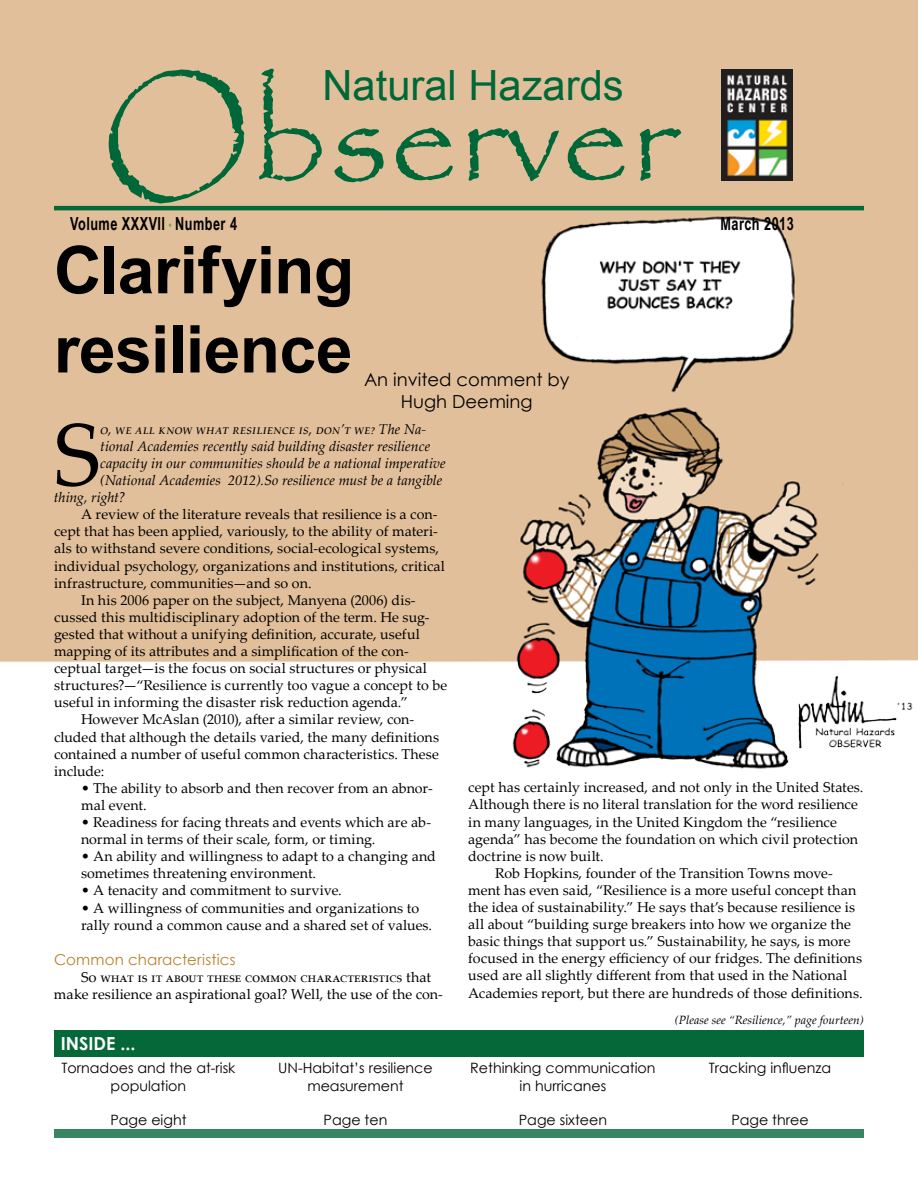
<style>
.page{position:relative;width:918px;height:1188px;background:#fff}
.page>*{position:absolute;margin:0;border:0;box-sizing:border-box;transform-origin:0 0}
.t1{font:136.65px "Papyrus";color:#006838}
.t2{font:87.9px "Palatino Linotype";color:#000}
.t3{font:700 66px/79.2px "Arial";letter-spacing:-.01em;color:#000}
.t4{font:41.7px "Arial";color:#006838}
.t5{font:700 18px "Arial Narrow";letter-spacing:.03em;color:#000;scale:.86 1}
.t6{font:18px/21.6px "Century Gothic";color:#000;text-align:center}
.t7{font:700 18px "Century Gothic";color:#fff}
.t8{font:15px "Century Gothic";letter-spacing:.015em;color:#ba802b}
.t9{font:14.25px/17.1px "Palatino Linotype";letter-spacing:.005em;color:#000}
.t10{font:italic 14.25px "Palatino Linotype";color:#000}
.t11{font:14.25px/17.1px "Century Gothic";color:#000;text-align:center}
.t12{font:italic 14.25px "Palatino Linotype";letter-spacing:.035em;color:#000}
.t13{font:italic 12px "Palatino Linotype";color:#000}
.s1{font-weight:400;font-size:13.5px;color:#54b948}
</style>
<div class="page">
<img style="left:0;top:0;width:918px;height:769px">
<img style="left:721px;top:69px;width:71px;height:112px">
<div style="left:54px;top:1130px;width:810px;height:8px;background:#378661"></div>
<hr style="left:54px;top:206px;width:810px;height:4px;background:#056839">
<div style="left:54px;top:1030px;width:810px;height:27px;background:#056839"></div>
<h1 class="t1" style="left:102px;top:54px;width:577px">Observer</h1>
<h3 class="t4" style="left:323px;top:58px;width:303px">Natural Hazards</h3>
<p class="t5" style="left:70px;top:210px;width:196px">Volume XXXVII <span class="s1">•</span> Number 4</p>
<p class="t5" style="left:720px;top:210px;width:87px">March 2013</p>
<h3 class="t3" style="left:54px;top:233px;width:302px">Clarifying resilience</h3>
<p class="t6" style="left:364px;top:368px;width:207px">An invited comment by<br>Hugh Deeming</p>
<h2 class="t2" style="left:54px;top:393px;width:48px">S</h2>
<p class="t12" style="left:100px;top:419px;width:328px">o, we all know what resilience is, don’t we? The Na-</p>
<p class="t10" style="left:100px;top:436px;width:332px">tional Academies recently said building disaster resilience</p>
<p class="t10" style="left:100px;top:453px;width:347px">capacity in our communities should be a national imperative</p>
<p class="t10" style="left:100px;top:470px;width:344px">(National Academies 2012).So resilience must be a tangible</p>
<p class="t10" style="left:54px;top:487px;width:73px">thing, right?</p>
<p class="t9" style="left:81px;top:505px;width:358px">A review of the literature reveals that resilience is a con-</p>
<p class="t9" style="left:54px;top:522px;width:386px">cept that has been applied, variously, to the ability of materi-</p>
<p class="t9" style="left:54px;top:540px;width:386px">als to withstand severe conditions, social-ecological systems,</p>
<p class="t9" style="left:54px;top:557px;width:393px">individual psychology, organizations and institutions, critical</p>
<p class="t9" style="left:54px;top:574px;width:259px">infrastructure, communities—and so on.</p>
<p class="t9" style="left:81px;top:591px;width:336px">In his 2006 paper on the subject, Manyena (2006) dis-</p>
<p class="t9" style="left:54px;top:608px;width:377px">cussed this multidisciplinary adoption of the term. He sug-</p>
<p class="t9" style="left:54px;top:625px;width:368px">gested that without a unifying definition, accurate, useful</p>
<p class="t9" style="left:54px;top:642px;width:356px">mapping of its attributes and a simplification of the con-</p>
<p class="t9" style="left:54px;top:659px;width:374px">ceptual target—is the focus on social structures or physical</p>
<p class="t9" style="left:54px;top:676px;width:395px">structures?—“Resilience is currently too vague a concept to be</p>
<p class="t9" style="left:54px;top:693px;width:355px">useful in informing the disaster risk reduction agenda.”</p>
<p class="t9" style="left:81px;top:711px;width:335px">However McAslan (2010), after a similar review, con-</p>
<p class="t9" style="left:54px;top:728px;width:387px">cluded that although the details varied, the many definitions</p>
<p class="t9" style="left:54px;top:745px;width:386px">contained a number of useful common characteristics. These</p>
<p class="t9" style="left:54px;top:762px;width:52px">include:</p>
<p class="t9" style="left:81px;top:779px;width:354px">• The ability to absorb and then recover from an abnor&shy;mal event.</p>
<p class="t9" style="left:81px;top:813px;width:352px">• Readiness for facing threats and events which are ab&shy;normal in terms of their scale, form, or timing.</p>
<p class="t9" style="left:81px;top:847px;width:357px">• An ability and willingness to adapt to a changing and sometimes threatening environment.</p>
<p class="t9" style="left:81px;top:882px;width:262px">• A tenacity and commitment to survive.</p>
<p class="t9" style="left:81px;top:899px;width:353px">• A willingness of communities and organizations to rally round a common cause and a shared set of values.</p>
<p class="t8" style="left:54px;top:949px;width:183px">Common characteristics</p>
<p class="t9" style="left:54px;top:968px;width:391px;text-indent:27px">So what is it about these common characteristics that make resilience an aspirational goal? Well, the use of the con-</p>
<p class="t7" style="left:61px;top:1030px;width:76px">INSIDE ...</p>
<p class="t11" style="left:62px;top:1059px;width:175px">Tornadoes and the at-risk population</p>
<p class="t11" style="left:110px;top:1111px;width:78px">Page eight</p>
<p class="t11" style="left:278px;top:1059px;width:156px">UN-Habitat’s resilience measurement</p>
<p class="t11" style="left:324px;top:1111px;width:65px">Page ten</p>
<p class="t9" style="left:468px;top:778px;width:397px">cept has certainly increased, and not only in the United States.</p>
<p class="t9" style="left:468px;top:795px;width:391px">Although there is no literal translation for the word resilience</p>
<p class="t9" style="left:468px;top:813px;width:370px">in many languages, in the United Kingdom the “resilience</p>
<p class="t9" style="left:468px;top:830px;width:391px">agenda” has become the foundation on which civil protection</p>
<p class="t9" style="left:468px;top:847px;width:137px">doctrine is now built.</p>
<p class="t9" style="left:495px;top:864px;width:339px">Rob Hopkins, founder of the Transition Towns move-</p>
<p class="t9" style="left:468px;top:881px;width:390px">ment has even said, “Resilience is a more useful concept than</p>
<p class="t9" style="left:468px;top:898px;width:389px">the idea of sustainability.” He says that’s because resilience is</p>
<p class="t9" style="left:468px;top:915px;width:384px">all about “building surge breakers into how we organize the</p>
<p class="t9" style="left:468px;top:932px;width:384px">basic things that support us.” Sustainability, he says, is more</p>
<p class="t9" style="left:468px;top:949px;width:395px">focused in the energy efficiency of our fridges. The definitions</p>
<p class="t9" style="left:468px;top:966px;width:381px">used are all slightly different from that used in the National</p>
<p class="t9" style="left:468px;top:984px;width:396px">Academies report, but there are hundreds of those definitions.</p>
<p class="t11" style="left:470px;top:1059px;width:187px">Rethinking communication in hurricanes</p>
<p class="t11" style="left:519px;top:1111px;width:90px">Page sixteen</p>
<p class="t13" style="left:675px;top:1011px;width:191px">(Please see “Resilience,” page fourteen)</p>
<p class="t11" style="left:709px;top:1059px;width:124px">Tracking influenza</p>
<p class="t11" style="left:731px;top:1111px;width:79px">Page three</p>
</div>
